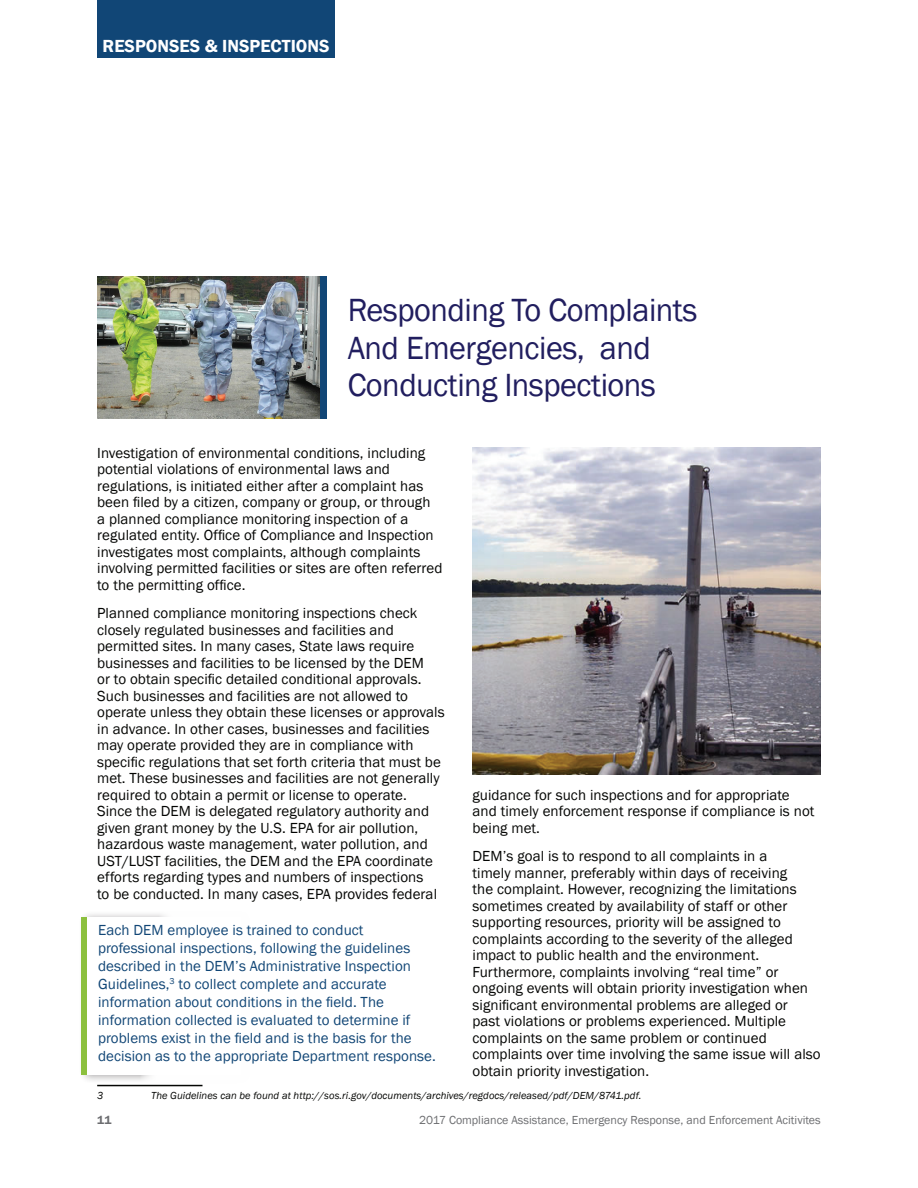
<style>
.page{position:relative;width:918px;height:1188px;background:#fff}
.page>*{position:absolute;margin:0;border:0;box-sizing:border-box;transform-origin:0 0}
.t1{font:33px/37.5px "Franklin Gothic";letter-spacing:-.015em;color:#211e5f}
.t2{font:600 18px "Franklin Gothic";color:#fff}
.t3{font:15px/16.5px "Franklin Gothic";letter-spacing:.005em;color:#040503}
.t4{font:15px/18px "Franklin Gothic";letter-spacing:.005em;color:#114676}
.t5{font:12px "Franklin Gothic";color:#6c6d70}
.t6{font:600 12px "Franklin Gothic";color:#6c6d70}
.t7{font:italic 10.5px "Franklin Gothic";letter-spacing:.005em;color:#040503}
</style>
<div class="page">
<div style="left:78px;top:910px;width:173px;height:174px;background:#231f20;opacity:.75"></div>
<div style="left:85px;top:917px;width:156px;height:158px;background:#fff"></div>
<div style="left:81px;top:917px;width:6px;height:158px;background:#8cc03e"></div>
<svg style="left:138px;top:910px;width:113px;height:177px"></svg>
<img style="left:97px;top:276px;width:223px;height:143px">
<div style="left:320px;top:276px;width:6px;height:143px;background:#114676"></div>
<div style="left:97px;top:0;width:238px;height:58px;background:#114676"></div>
<img style="left:473px;top:447px;width:348px;height:327px">
<hr style="left:97px;top:1085px;width:105px;height:1px;background:#040503">
<p class="t2" style="left:103px;top:34px;width:228px">RESPONSES &amp; INSPECTIONS</p>
<h1 class="t1" style="left:348px;top:292px;width:351px">Responding To Complaints<br>And Emergencies, and<br>Conducting Inspections</h1>
<p class="t3" style="left:97px;top:445px;width:347px">Investigation of environmental conditions, including potential violations of environmental laws and regulations, is initiated either after a complaint has been filed by a citizen, company or group, or through<br>a planned compliance monitoring inspection of a regulated entity. Office of Compliance and Inspection investigates most complaints, although complaints involving permitted facilities or sites are often referred to the permitting office.</p>
<p class="t3" style="left:97px;top:605px;width:349px">Planned compliance monitoring inspections check closely regulated businesses and facilities and permitted sites. In many cases, State laws require businesses and facilities to be licensed by the DEM<br>or to obtain specific detailed conditional approvals.<br>Such businesses and facilities are not allowed to operate unless they obtain these licenses or approvals in advance. In other cases, businesses and facilities may operate provided they are in compliance with specific regulations that set forth criteria that must be met. These businesses and facilities are not generally required to obtain a permit or license to operate.<br>Since the DEM is delegated regulatory authority and given grant money by the U.S. EPA for air pollution, hazardous waste management, water pollution, and UST/LUST facilities, the DEM and the EPA coordinate efforts regarding types and numbers of inspections<br>to be conducted. In many cases, EPA provides federal</p>
<p class="t3" style="left:472px;top:787px;width:343px">guidance for such inspections and for appropriate and timely enforcement response if compliance is not being met.</p>
<p class="t3" style="left:472px;top:848px;width:350px">DEM’s goal is to respond to all complaints in a<br>timely manner, preferably within days of receiving<br>the complaint. However, recognizing the limitations sometimes created by availability of staff or other supporting resources, priority will be assigned to complaints according to the severity of the alleged impact to public health and the environment.<br>Furthermore, complaints involving “real time” or ongoing events will obtain priority investigation when significant environmental problems are alleged or<br>past violations or problems experienced. Multiple complaints on the same problem or continued complaints over time involving the same issue will also obtain priority investigation.</p>
<p class="t4" style="left:98px;top:922px;width:339px">Each DEM employee is trained to conduct professional inspections, following the guidelines described in the DEM’s Administrative Inspection Guidelines,<sup>3</sup> to collect complete and accurate information about conditions in the field. The information collected is evaluated to determine if problems exist in the field and is the basis for the decision as to the appropriate Department response.</p>
<p class="t7" style="left:97px;top:1089px;width:8px">3</p>
<p class="t7" style="left:151px;top:1089px;width:492px">The Guidelines can be found at http://sos.ri.gov/documents/archives/regdocs/released/pdf/DEM/8741.pdf.</p>
<p class="t6" style="left:97px;top:1113px;width:16px">11</p>
<p class="t5" style="left:419px;top:1112px;width:403px">2017 Compliance Assistance, Emergency Response, and Enforcement Acitivites</p>
</div>
